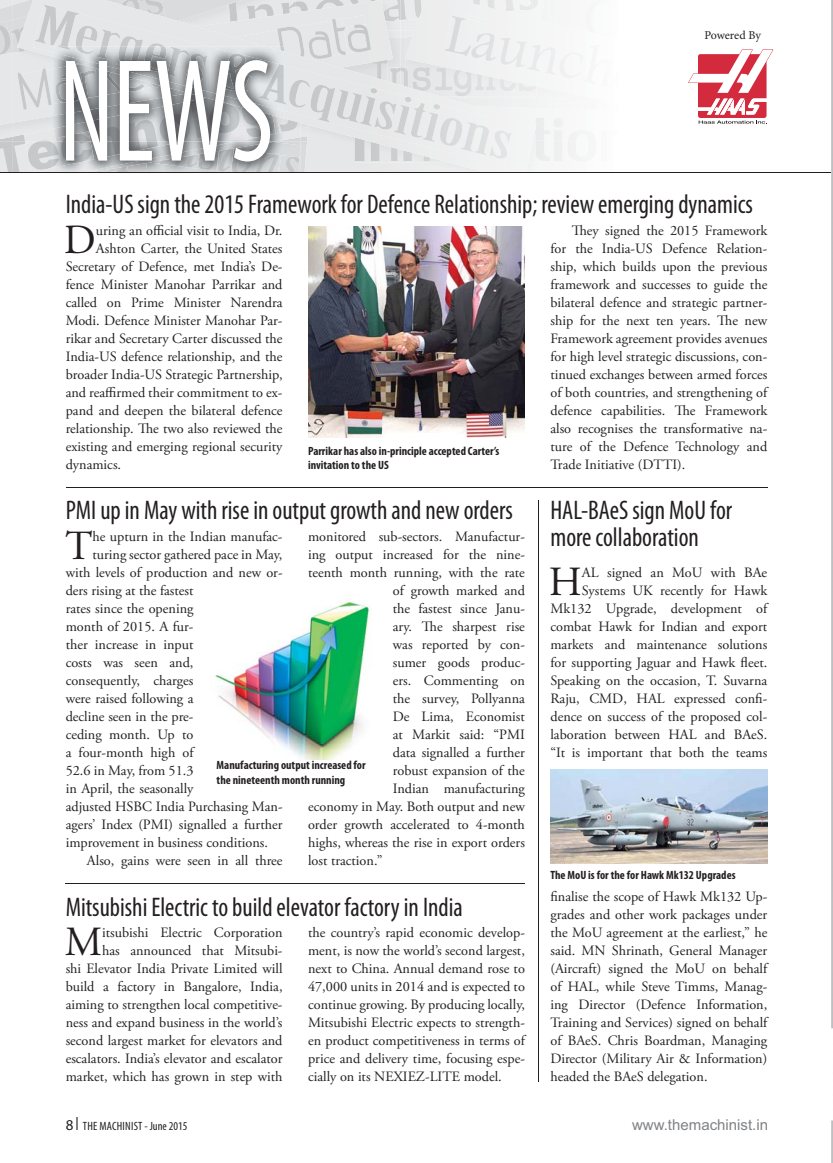
<style>
.page{position:relative;width:833px;height:1163px;background:#fff}
.page>*{position:absolute;margin:0;border:0;box-sizing:border-box;transform-origin:0 0}
.t1{font:condensed 147.75px "Myriad Pro";color:#fff;scale:.81 1}
.t2{font:41.4px "Adobe Garamond Pro";color:#231f20}
.t3{font:condensed 27px/27px "Myriad Pro";color:#231f20;scale:.95 1}
.t4{font:15px "Arial";color:#808285}
.t5{font:14.25px/18px "Adobe Garamond Pro";color:#231f20;text-align:justify}
.t6{font:700 condensed 12px/14.4px "Myriad Pro";color:#231f20}
.t7{font:condensed 12px "Myriad Pro";letter-spacing:.015em;color:#231f20}
.t8{font:12px "Minion Pro";letter-spacing:-.01em;color:#231f20}
.s1{font-stretch:normal;font-size:15px}
</style>
<div class="page">
<img style="left:549px;top:103px;width:6px;height:5px">
<img style="left:11px;top:46px;width:2px;height:10px">
<img style="left:0;top:46px;width:11px;height:10px">
<img style="left:0;top:141px;width:13px;height:31px">
<svg style="left:0;top:137px;width:13px;height:4px"></svg>
<img style="left:549px;top:92px;width:41px;height:1px">
<img style="left:536px;top:163px;width:3px;height:9px">
<img style="left:13px;top:46px;width:4px;height:5px">
<img style="left:13px;top:123px;width:4px;height:6px">
<img style="left:536px;top:0;width:13px;height:89px">
<img style="left:13px;top:141px;width:4px;height:31px">
<img style="left:13px;top:134px;width:4px;height:7px">
<img style="left:536px;top:16px;width:13px;height:59px">
<img style="left:17px;top:0;width:519px;height:172px">
<img style="left:284px;top:65px;width:231px;height:101px">
<img style="left:375px;top:103px;width:136px;height:56px">
<svg style="left:77px;top:1117px;width:1px;height:13px"></svg>
<img style="left:279px;top:169px;width:5px;height:3px">
<img style="left:52px;top:159px;width:184px;height:13px">
<img style="left:92px;top:161px;width:2px;height:7px">
<img style="left:52px;top:141px;width:40px;height:27px">
<img style="left:107px;top:158px;width:13px;height:1px">
<img style="left:107px;top:141px;width:13px;height:17px">
<svg style="left:52px;top:128px;width:4px;height:13px"></svg>
<img style="left:59px;top:131px;width:7px;height:10px">
<img style="left:62px;top:133px;width:4px;height:8px">
<img style="left:107px;top:119px;width:13px;height:22px">
<img style="left:52px;top:46px;width:91px;height:65px">
<img style="left:143px;top:46px;width:141px;height:14px">
<svg style="left:66px;top:61px;width:41px;height:100px"></svg>
<svg style="left:120px;top:60px;width:164px;height:109px"></svg>
<hr style="left:0;top:172px;width:831px;height:1px;background:#231f20">
<svg style="left:688px;top:49px;width:85px;height:75px"></svg>
<hr style="left:66px;top:487px;width:701px;height:1px;background:#231f20">
<hr style="left:66px;top:883px;width:459px;height:1px;background:#231f20">
<hr style="left:538px;top:500px;width:1px;height:581px;background:#231f20">
<img style="left:308px;top:227px;width:217px;height:211px">
<img style="left:214px;top:601px;width:157px;height:158px">
<img style="left:550px;top:769px;width:217px;height:94px">
<img style="left:831px;top:2px;width:2px;height:1159px">
<svg style="left:0;top:0;width:266px;height:46px"></svg>
<h1 class="t1" style="left:59px;top:55px;width:267px">NEWS</h1>
<p class="t8" style="left:704px;top:28px;width:58px">Powered By</p>
<h3 class="t3" style="left:66px;top:192px;width:725px">India-US sign the 2015 Framework for Defence Relationship; review emerging dynamics</h3>
<h2 class="t2" style="left:64px;top:223px;width:33px">D</h2>
<p class="t5" style="left:96px;top:222px;width:188px">uring an official visit to India, Dr.</p>
<p class="t5" style="left:96px;top:240px;width:188px">Ashton Carter, the United States</p>
<p class="t5" style="left:66px;top:258px;width:218px">Secretary of Defence, met India’s De-</p>
<p class="t5" style="left:66px;top:276px;width:218px">fence Minister Manohar Parrikar and</p>
<p class="t5" style="left:66px;top:294px;width:218px">called on Prime Minister Narendra</p>
<p class="t5" style="left:66px;top:312px;width:218px">Modi. Defence Minister Manohar Par-</p>
<p class="t5" style="left:66px;top:330px;width:218px">rikar and Secretary Carter discussed the</p>
<p class="t5" style="left:66px;top:348px;width:218px">India-US defence relationship, and the</p>
<p class="t5" style="left:66px;top:366px;width:218px">broader India-US Strategic Partnership,</p>
<p class="t5" style="left:66px;top:384px;width:218px">and reaffirmed their commitment to ex-</p>
<p class="t5" style="left:66px;top:402px;width:218px">pand and deepen the bilateral defence</p>
<p class="t5" style="left:66px;top:420px;width:218px">relationship. The two also reviewed the</p>
<p class="t5" style="left:66px;top:438px;width:218px">existing and emerging regional security</p>
<p class="t5" style="left:66px;top:456px;width:57px">dynamics.</p>
<p class="t6" style="left:308px;top:444px;width:193px">Parrikar has also in-principle accepted Carter’s invitation to the US</p>
<h3 class="t3" style="left:66px;top:498px;width:472px">PMI up in May with rise in output growth and new orders</h3>
<h2 class="t2" style="left:65px;top:529px;width:29px">T</h2>
<p class="t5" style="left:92px;top:528px;width:192px">he upturn in the Indian manufac-</p>
<p class="t5" style="left:308px;top:528px;width:218px">monitored sub-sectors. Manufactur-</p>
<p class="t5" style="left:308px;top:546px;width:218px">ing output increased for the nine-</p>
<p class="t5" style="left:308px;top:564px;width:218px">teenth month running, with the rate</p>
<p class="t5" style="left:393px;top:582px;width:134px">of growth marked and</p>
<p class="t5" style="left:393px;top:600px;width:134px">the fastest since Janu-</p>
<p class="t5" style="left:393px;top:618px;width:134px">ary. The sharpest rise</p>
<p class="t5" style="left:393px;top:636px;width:134px">was reported by con-</p>
<p class="t5" style="left:393px;top:654px;width:134px">sumer goods produc-</p>
<p class="t5" style="left:393px;top:672px;width:134px">ers. Commenting on</p>
<p class="t5" style="left:393px;top:690px;width:134px">the survey, Pollyanna</p>
<p class="t5" style="left:393px;top:708px;width:134px">De Lima, Economist</p>
<p class="t5" style="left:393px;top:726px;width:134px">at Markit said: “PMI</p>
<p class="t5" style="left:393px;top:744px;width:134px">data signalled a further</p>
<p class="t5" style="left:393px;top:762px;width:134px">robust expansion of the</p>
<p class="t5" style="left:393px;top:781px;width:134px">Indian manufacturing</p>
<p class="t5" style="left:308px;top:799px;width:218px">economy in May. Both output and new</p>
<p class="t5" style="left:308px;top:817px;width:218px">order growth accelerated to 4-month</p>
<p class="t5" style="left:308px;top:835px;width:218px">highs, whereas the rise in export orders</p>
<p class="t5" style="left:308px;top:853px;width:76px">lost traction.”</p>
<p class="t5" style="left:92px;top:546px;width:192px">turing sector gathered pace in May,</p>
<p class="t5" style="left:66px;top:564px;width:218px">with levels of production and new or-</p>
<p class="t5" style="left:66px;top:582px;width:129px">ders rising at the fastest</p>
<p class="t5" style="left:66px;top:600px;width:129px">rates since the opening</p>
<p class="t5" style="left:66px;top:618px;width:129px">month of 2015. A fur-</p>
<p class="t5" style="left:66px;top:636px;width:129px">ther increase in input</p>
<p class="t5" style="left:66px;top:654px;width:129px">costs was seen and,</p>
<p class="t5" style="left:66px;top:672px;width:129px">consequently, charges</p>
<p class="t5" style="left:66px;top:690px;width:129px">were raised following a</p>
<p class="t5" style="left:66px;top:708px;width:129px">decline seen in the pre-</p>
<p class="t5" style="left:66px;top:726px;width:129px">ceding month. Up to</p>
<p class="t5" style="left:66px;top:744px;width:129px">a four-month high of</p>
<p class="t5" style="left:66px;top:762px;width:129px">52.6 in May, from 51.3</p>
<p class="t5" style="left:66px;top:780px;width:129px">in April, the seasonally</p>
<p class="t5" style="left:66px;top:798px;width:218px">adjusted HSBC India Purchasing Man-</p>
<p class="t5" style="left:66px;top:816px;width:218px">agers’ Index (PMI) signalled a further</p>
<p class="t5" style="left:66px;top:834px;width:204px">improvement in business conditions.</p>
<p class="t5" style="left:87px;top:852px;width:197px">Also, gains were seen in all three</p>
<p class="t6" style="left:217px;top:758px;width:151px">Manufacturing output increased for the nineteenth month running</p>
<h3 class="t3" style="left:66px;top:895px;width:420px">Mitsubishi Electric to build elevator factory in India</h3>
<p class="t5" style="left:66px;top:924px;width:218px;text-align:right">itsubishi Electric Corporation<br>has announced that Mitsubi-<br>shi Elevator India Private Limited will build a factory in Bangalore, India, aiming to strengthen local competitive&shy;ness and expand business in the world’s second largest market for elevators and escalators. India’s elevator and escalator market, which has grown in step with</p>
<p class="t5" style="left:308px;top:924px;width:218px">the country’s rapid economic develop&shy;ment, is now the world’s second largest, next to China. Annual demand rose to 47,000 units in 2014 and is expected to continue growing. By producing locally, Mitsubishi Electric expects to strength&shy;en product competitiveness in terms of price and delivery time, focusing espe&shy;cially on its NEXIEZ-LITE model.</p>
<h2 class="t2" style="left:65px;top:925px;width:39px">M</h2>
<p class="t5" style="left:550px;top:222px;width:218px;text-indent:21px">They signed the 2015 Framework for the India-US Defence Relation&shy;ship, which builds upon the previous framework and successes to guide the bilateral defence and strategic partner&shy;ship for the next ten years. The new Framework agreement provides avenues for high level strategic discussions, con&shy;tinued exchanges between armed forces of both countries, and strengthening of defence capabilities. The Framework also recognises the transformative na&shy;ture of the Defence Technology and Trade Initiative (DTTI).</p>
<h3 class="t3" style="left:550px;top:498px;width:193px">HAL-BAeS sign MoU for more collaboration</h3>
<h2 class="t2" style="left:549px;top:565px;width:35px">H</h2>
<p class="t5" style="left:550px;top:564px;width:218px;text-align:right">AL signed an MoU with BAe<br>Systems UK recently for Hawk<br>Mk132 Upgrade, development of combat Hawk for Indian and export markets and maintenance solutions for supporting Jaguar and Hawk fleet.<br>Speaking on the occasion, T. Suvarna<br>Raju, CMD, HAL expressed confi&shy;dence on success of the proposed col&shy;laboration between HAL and BAeS. “It is important that both the teams</p>
<p class="t6" style="left:550px;top:868px;width:187px">The MoU is for the for Hawk Mk132 Upgrades</p>
<p class="t5" style="left:550px;top:888px;width:218px">finalise the scope of Hawk Mk132 Up&shy;grades and other work packages under the MoU agreement at the earliest,” he said. MN Shrinath, General Manager (Aircraft) signed the MoU on behalf of HAL, while Steve Timms, Manag&shy;ing Director (Defence Information, Training and Services) signed on behalf of BAeS. Chris Boardman, Managing Director (Military Air &amp; Information) headed the BAeS delegation.</p>
<p class="t7" style="left:66px;top:1121px;width:123px"><span class="s1">8</span> THE MACHINIST - June 2015</p>
<p class="t4" style="left:632px;top:1116px;width:137px">www.themachinist.in</p>
</div>
